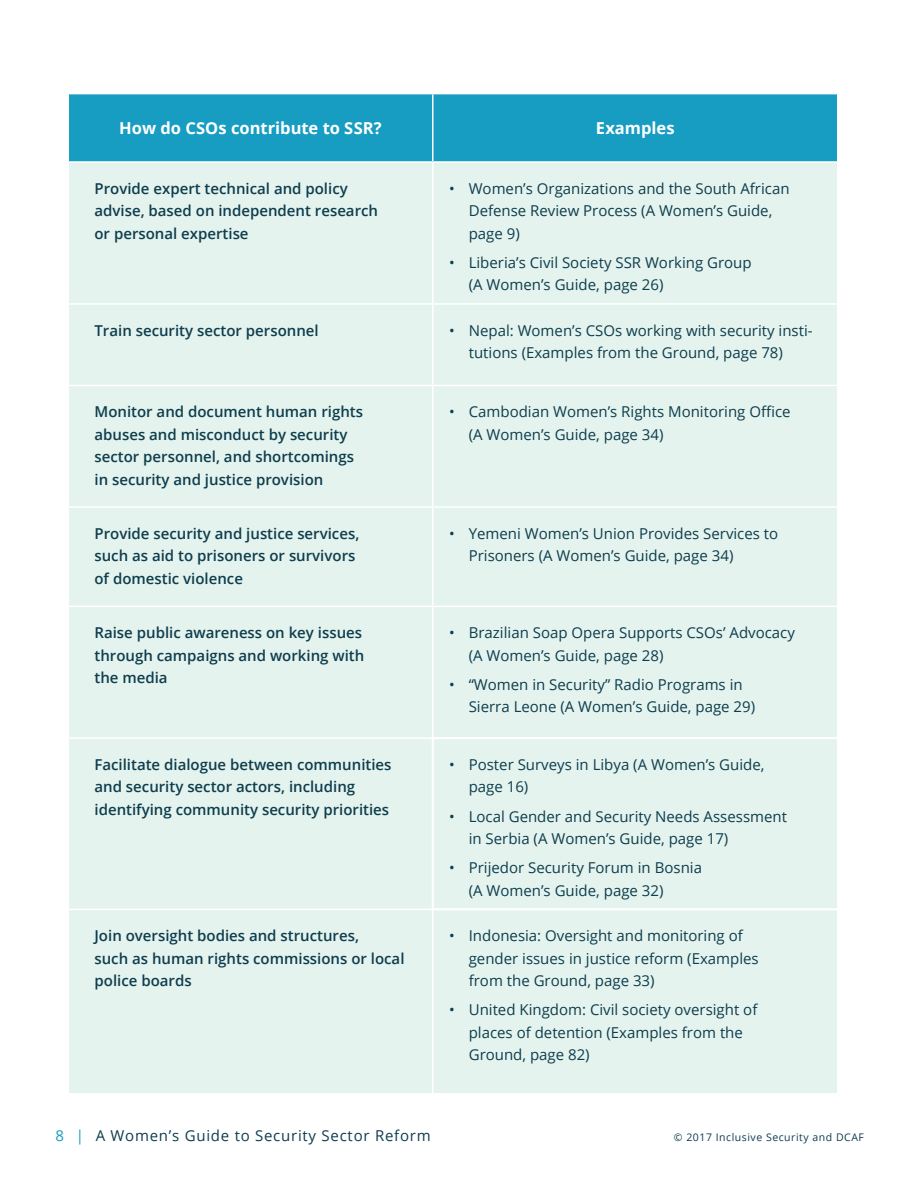
<style>
.page{position:relative;width:918px;height:1188px;background:#fff}
.page>*{position:absolute;margin:0;border:0;box-sizing:border-box;transform-origin:0 0}
.t1{font:700 16.5px "Open Sans";color:#fff}
.t2{font:15px/22.5px "Open Sans";color:#0e3d4e}
.t3{font:600 15px/22.5px "Open Sans";color:#0e3d4e}
.t4{font:15px "Open Sans";letter-spacing:.05em;color:#0e3d4e}
.t5{font:10.5px "Open Sans";letter-spacing:.05em;color:#0e3d4e}
.s1{color:#179dc1}
</style>
<div class="page">
<div style="left:69px;top:94px;width:768px;height:67px;background:#179dc1"></div>
<div style="left:69px;top:163px;width:768px;height:930px;background:#e4f3ed"></div>
<hr style="left:432px;top:163px;width:2px;height:140px;background:#fff">
<hr style="left:68px;top:303px;width:365px;height:2px;background:#fff">
<hr style="left:433px;top:303px;width:405px;height:2px;background:#fff">
<hr style="left:432px;top:305px;width:2px;height:80px;background:#fff">
<hr style="left:68px;top:385px;width:365px;height:1px;background:#fff">
<hr style="left:433px;top:385px;width:405px;height:1px;background:#fff">
<hr style="left:432px;top:386px;width:2px;height:120px;background:#fff">
<hr style="left:68px;top:506px;width:365px;height:2px;background:#fff">
<hr style="left:433px;top:506px;width:405px;height:2px;background:#fff">
<hr style="left:432px;top:508px;width:2px;height:98px;background:#fff">
<hr style="left:68px;top:606px;width:365px;height:1px;background:#fff">
<hr style="left:433px;top:606px;width:405px;height:1px;background:#fff">
<hr style="left:432px;top:607px;width:2px;height:130px;background:#fff">
<hr style="left:68px;top:737px;width:366px;height:2px;background:#fff">
<hr style="left:68px;top:909px;width:366px;height:1px;background:#fff">
<hr style="left:432px;top:910px;width:2px;height:183px;background:#fff">
<hr style="left:432px;top:737px;width:405px;height:1px;background:#fff">
<hr style="left:433px;top:738px;width:404px;height:1px;background:#fff">
<hr style="left:432px;top:738px;width:1px;height:172px;background:#fff">
<hr style="left:433px;top:739px;width:1px;height:170px;background:#fff">
<hr style="left:433px;top:909px;width:404px;height:1px;background:#fff">
<hr style="left:432px;top:910px;width:405px;height:1px;background:#fff">
<hr style="left:432px;top:94px;width:2px;height:67px;background:#fff">
<p class="t1" style="left:119px;top:116px;width:264px">How do CSOs contribute to SSR?</p>
<p class="t1" style="left:596px;top:116px;width:80px">Examples</p>
<p class="t3" style="left:94px;top:177px;width:285px">Provide expert technical and policy advise, based on independent research or personal expertise</p>
<p class="t2" style="left:469px;top:177px;width:322px;text-indent:-20px">• Women’s Organizations and the South African<br>Defense Review Process (A Women’s Guide, page 9)</p>
<p class="t2" style="left:469px;top:251px;width:284px;text-indent:-19px">• Liberia’s Civil Society SSR Working Group (A Women’s Guide, page 26)</p>
<p class="t3" style="left:94px;top:319px;width:226px">Train security sector personnel</p>
<p class="t2" style="left:469px;top:319px;width:345px;text-indent:-20px">• Nepal: Women’s CSOs working with security insti&shy;tutions (Examples from the Ground, page 78)</p>
<p class="t3" style="left:94px;top:400px;width:270px">Monitor and document human rights abuses and misconduct by security sector personnel, and shortcomings in security and justice provision</p>
<p class="t2" style="left:469px;top:400px;width:323px;text-indent:-20px">• Cambodian Women’s Rights Monitoring Office (A Women’s Guide, page 34)</p>
<p class="t3" style="left:94px;top:522px;width:266px">Provide security and justice services, such as aid to prisoners or survivors of domestic violence</p>
<p class="t2" style="left:469px;top:522px;width:311px;text-indent:-20px">• Yemeni Women’s Union Provides Services to<br>Prisoners (A Women’s Guide, page 34)</p>
<p class="t3" style="left:94px;top:621px;width:271px">Raise public awareness on key issues through campaigns and working with the media</p>
<p class="t2" style="left:469px;top:621px;width:328px;text-indent:-20px">• Brazilian Soap Opera Supports CSOs’ Advocacy (A Women’s Guide, page 28)</p>
<p class="t2" style="left:469px;top:673px;width:288px;text-indent:-20px">• “Women in Security” Radio Programs in<br>Sierra Leone (A Women’s Guide, page 29)</p>
<p class="t3" style="left:94px;top:753px;width:299px">Facilitate dialogue between communities and security sector actors, including identifying community security priorities</p>
<p class="t2" style="left:469px;top:753px;width:297px;text-indent:-19px">• Poster Surveys in Libya (A Women’s Guide, page 16)</p>
<p class="t2" style="left:469px;top:805px;width:320px;text-indent:-19px">• Local Gender and Security Needs Assessment in Serbia (A Women’s Guide, page 17)</p>
<p class="t2" style="left:469px;top:856px;width:235px;text-indent:-19px">• Prijedor Security Forum in Bosnia (A Women’s Guide, page 32)</p>
<p class="t3" style="left:94px;top:924px;width:312px">Join oversight bodies and structures,<br>such as human rights commissions or local police boards</p>
<p class="t2" style="left:469px;top:924px;width:292px;text-indent:-19px">• Indonesia: Oversight and monitoring of gender issues in justice reform (Examples from the Ground, page 33)</p>
<p class="t2" style="left:469px;top:998px;width:290px;text-indent:-20px">• United Kingdom: Civil society oversight of places of detention (Examples from the<br>Ground, page 82)</p>
<p class="t4" style="left:56px;top:1125px;width:377px"><span class="s1">8 |</span> A Women’s Guide to Security Sector Reform</p>
<p class="t5" style="left:674px;top:1130px;width:192px">© 2017 Inclusive Security and DCAF</p>
</div>
